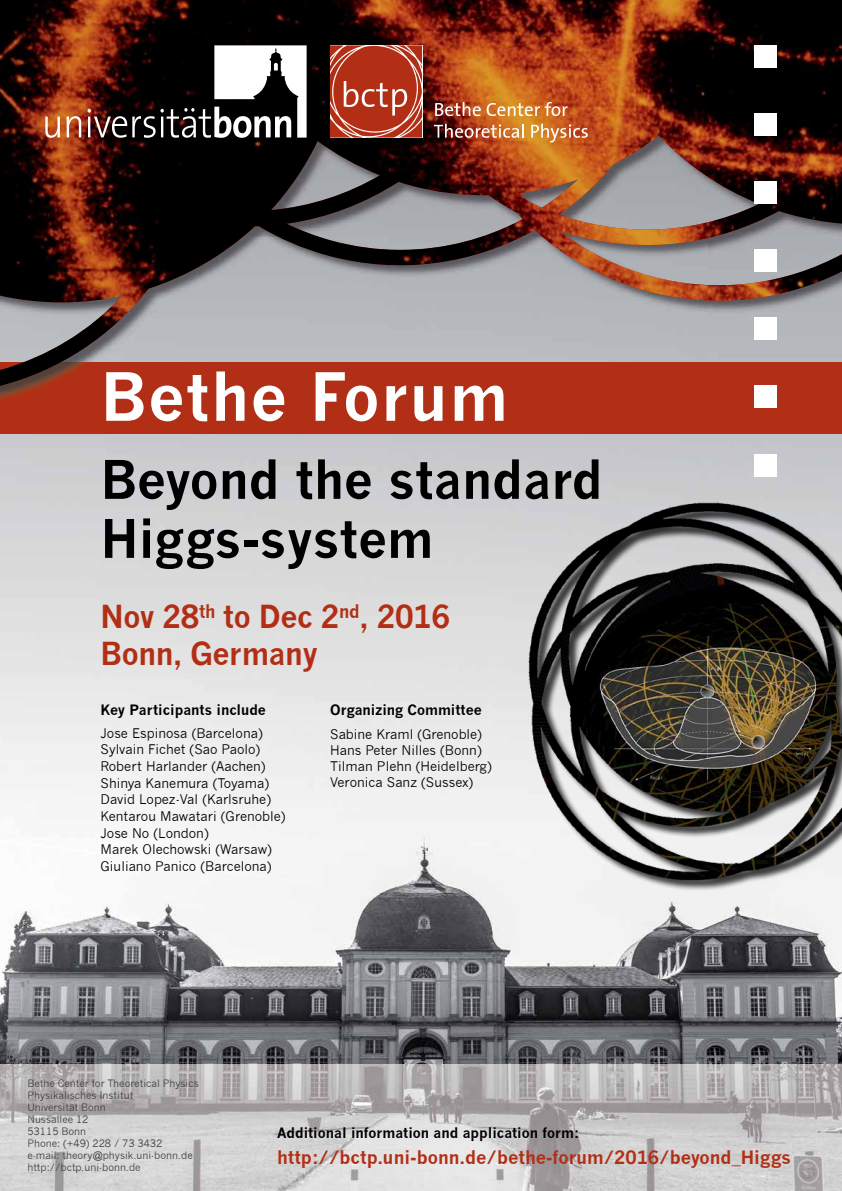
<style>
.page{position:relative;width:842px;height:1191px;background:#fff}
.page>*{position:absolute;margin:0;border:0;box-sizing:border-box;transform-origin:0 0}
.t1{font:700 65px "News Gothic";letter-spacing:.025em;color:#fff}
.t2{font:700 52px/59px "News Gothic";color:#000}
.t3{font:700 31px/36.7px "News Gothic";letter-spacing:-.01em;color:#b22f16;scale:.96 1}
.t4{font:700 18px "News Gothic";color:#b22f16}
.t5{font:700 14px "News Gothic";color:#000}
.t6{font:13px/16.7px "News Gothic";color:#000}
.t7{font:10px/12px "News Gothic";color:#414042}
</style>
<div class="page">
<img style="left:0;top:434px;width:841px;height:757px">
<div style="left:0;top:363px;width:841px;height:71px;background:#b22f16"></div>
<img style="left:0;top:1px;width:841px;height:385px">
<div style="left:754px;top:45px;width:23px;height:23px;background:#fff"></div>
<div style="left:754px;top:113px;width:23px;height:23px;background:#fff"></div>
<div style="left:754px;top:181px;width:23px;height:23px;background:#fff"></div>
<div style="left:754px;top:249px;width:23px;height:23px;background:#fff"></div>
<div style="left:754px;top:317px;width:23px;height:23px;background:#fff"></div>
<div style="left:754px;top:386px;width:23px;height:22px;background:#fff"></div>
<svg style="left:435px;top:102px;width:46px;height:14px"></svg>
<svg style="left:487px;top:102px;width:80px;height:14px"></svg>
<svg style="left:434px;top:124px;width:90px;height:14px"></svg>
<svg style="left:531px;top:124px;width:57px;height:18px"></svg>
<svg style="left:330px;top:45px;width:92px;height:93px;background:#be503c"></svg>
<svg style="left:45px;top:117px;width:15px;height:21px"></svg>
<svg style="left:67px;top:116px;width:14px;height:21px"></svg>
<svg style="left:88px;top:45px;width:219px;height:93px"></svg>
<img style="left:483px;top:439px;width:358px;height:503px">
<h1 class="t1" style="left:101px;top:357px;width:409px">Bethe Forum</h1>
<h2 class="t2" style="left:101px;top:449px;width:503px">Beyond the standard<br>Higgs-system</h2>
<h3 class="t3" style="left:101px;top:598px;width:366px">Nov 28<sup>th</sup> to Dec 2<sup>nd</sup>, 2016<br>Bonn, Germany</h3>
<p class="t5" style="left:101px;top:701px;width:167px">Key Participants include</p>
<p class="t6" style="left:101px;top:724px;width:186px">Jose Espinosa (Barcelona)<br>Sylvain Fichet (Sao Paolo)<br>Robert Harlander (Aachen)<br>Shinya Kanemura (Toyama)<br>David Lopez-Val (Karlsruhe)<br>Kentarou Mawatari (Grenoble)<br>Jose No (London)<br>Marek Olechowski (Warsaw)<br>Giuliano Panico (Barcelona)</p>
<p class="t5" style="left:330px;top:701px;width:153px">Organizing Committee</p>
<p class="t6" style="left:330px;top:726px;width:163px;line-height:16px">Sabine Kraml (Grenoble)<br>Hans Peter Nilles (Bonn)<br>Tilman Plehn (Heidelberg)<br>Veronica Sanz (Sussex)</p>
<p class="t7" style="left:27px;top:1077px;width:173px">Bethe Center for Theoretical Physics<br>Physikalisches Institut<br>Universität Bonn<br>Nussallee 12<br>53115 Bonn<br>Phone: (+49) 228 / 73 3432<br>e-mail: theory@physik.uni-bonn.de http://bctp.uni-bonn.de</p>
<p class="t5" style="left:277px;top:1124px;width:303px">Additional information and application form:</p>
<h3 class="t4" style="left:277px;top:1146px;width:515px">http://bctp.uni-bonn.de/bethe-forum/2016/beyond_Higgs</h3>
</div>
